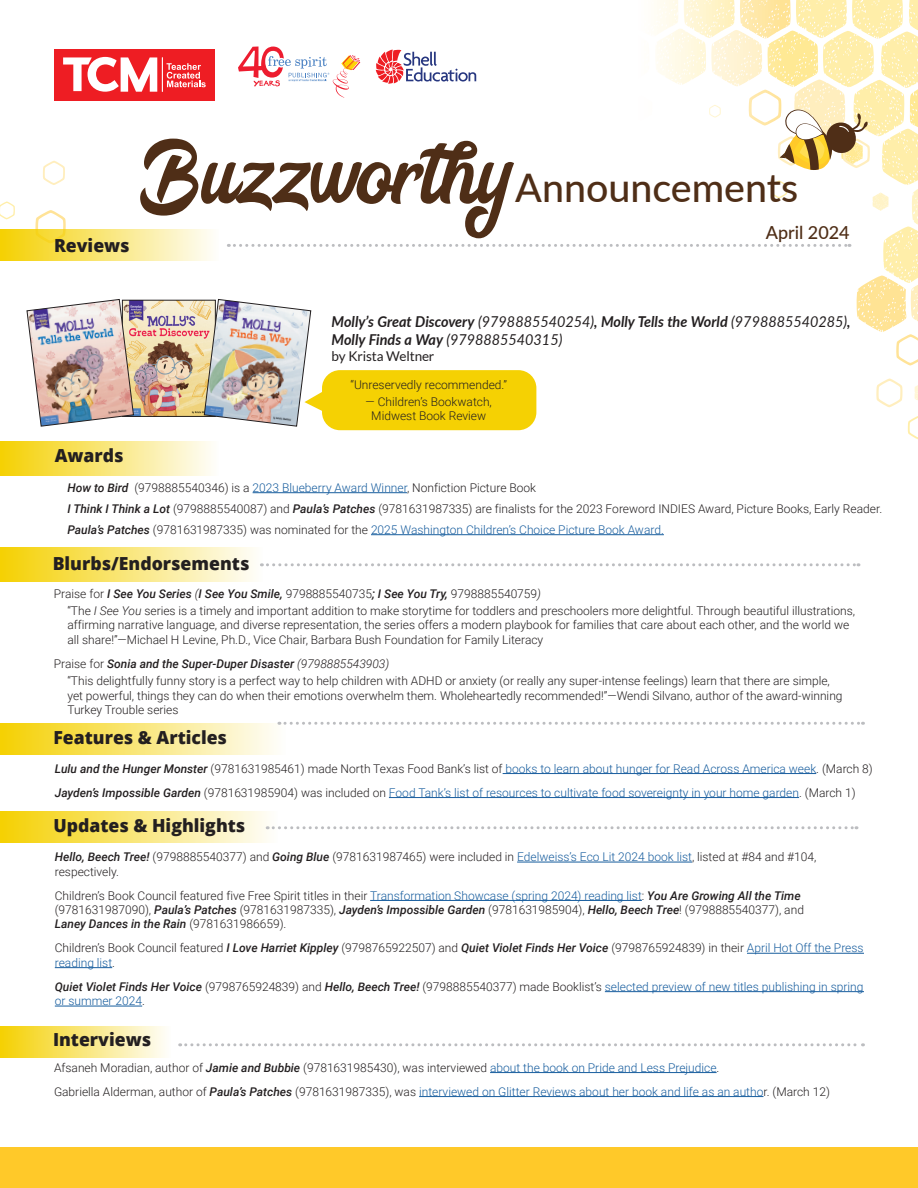
<style>
.page{position:relative;width:918px;height:1188px;background:#fff}
.page>*{position:absolute;margin:0;border:0;box-sizing:border-box;transform-origin:0 0}
.t1{font:108px "Bring Heart";color:#4f2e17}
.t2{font:500 39.3px "Lato";color:#4f2e17}
.Headline{font:800 18px "Open Sans";color:#231f20}
.t3{font:500 18px "Lato";color:#4f2e17}
.Body_Header{font:italic 700 15px/18px "Lato";color:#231f20;scale:.96 1}
.Body_Header-2{font:13.5px "Lato";letter-spacing:-.01em;color:#231f20}
.Praise_Indent{font:300 12px/14.4px "Roboto";color:#231f20}
.Highlight_Text{font:300 12px/14.4px "Roboto";color:#231f20}
.Highlight_Text-2{font:300 12px/14.4px "Roboto";color:#175d9e}
.Sub-Bullets{font:300 12px "Roboto";color:#231f20}
.Advance_Praise{font:italic 500 12px "Roboto";color:#231f20}
.Praise_Indent-2{font:300 12px "Roboto";color:#175d9e}
.Reviews{font:300 12px/14.4px "Roboto";color:#231f20;text-align:center}
.s1{font-weight:400}
.s2{font-weight:500;font-style:italic}
.s3{color:#175d9e}
.s4{font-weight:500;font-style:italic;color:#231f20}
.s5{color:#231f20}
.s6{font-weight:300;font-style:normal}
.s7{font-weight:300}
.s8{font-style:italic}
</style>
<div class="page">
<div style="left:0;top:1148px;width:918px;height:40px;background:#ffc929"></div>
<div style="left:0;top:441px;width:219px;height:34px;background:linear-gradient(to right,#f5d103,#fefefc)"></div>
<hr style="left:253px;top:492px;width:154px;height:1px;background:#175d9e">
<hr style="left:371px;top:534px;width:293px;height:1px;background:#175d9e">
<hr style="left:503px;top:773px;width:313px;height:1px;background:#175d9e">
<hr style="left:389px;top:797px;width:410px;height:1px;background:#175d9e">
<div style="left:0;top:723px;width:285px;height:32px;background:linear-gradient(to right,#f5d002,#fefefc)"></div>
<hr style="left:517px;top:862px;width:175px;height:1px;background:#175d9e">
<hr style="left:370px;top:900px;width:272px;height:1px;background:#175d9e">
<hr style="left:747px;top:953px;width:117px;height:1px;background:#175d9e">
<hr style="left:55px;top:967px;width:57px;height:1px;background:#175d9e">
<hr style="left:605px;top:991px;width:259px;height:1px;background:#175d9e">
<hr style="left:55px;top:1006px;width:87px;height:1px;background:#175d9e">
<div style="left:0;top:812px;width:277px;height:31px;background:linear-gradient(to right,#f5d102,#fefefb)"></div>
<div style="left:0;top:1026px;width:171px;height:32px;background:linear-gradient(to right,#f5d103,#fefefc)"></div>
<hr style="left:490px;top:1072px;width:227px;height:1px;background:#175d9e">
<hr style="left:419px;top:1096px;width:344px;height:1px;background:#175d9e">
<svg style="left:180px;top:1043px;width:684px;height:3px"></svg>
<svg style="left:267px;top:826px;width:590px;height:3px"></svg>
<svg style="left:279px;top:722px;width:585px;height:3px"></svg>
<div style="left:0;top:547px;width:262px;height:35px;background:linear-gradient(to right,#f5d103,#fefefa)"></div>
<svg style="left:261px;top:563px;width:598px;height:3px"></svg>
<svg style="left:0;top:0;width:918px;height:439px"></svg>
<p class="Headline" style="left:54px;top:231px;width:77px">Reviews</p>
<p class="t1" style="left:140px;top:116px;width:370px">Buzzworthy</p>
<p class="t2" style="left:515px;top:160px;width:284px">Announcements</p>
<p class="t3" style="left:766px;top:220px;width:85px">April 2024</p>
<p class="Body_Header" style="left:332px;top:312px;width:542px">Molly’s Great Discovery <span class="s1">(9798885540254)</span>, Molly Tells the World <span class="s1">(9798885540285)</span>,<br>Molly Finds a Way <span class="s1">(9798885540315)</span></p>
<p class="Body_Header-2" style="left:332px;top:349px;width:104px">by Krista Weltner</p>
<p class="Reviews" style="left:350px;top:377px;width:158px">“Unreservedly recommended.”</p>
<p class="Reviews" style="left:366px;top:394px;width:128px">— Children’s Bookwatch,<br>Midwest Book Review</p>
<p class="Headline" style="left:55px;top:442px;width:70px">Awards</p>
<p class="Praise_Indent" style="left:67px;top:480px;width:470px"><span class="s2">How to Bird</span> (9798885540346) is a <span class="s3">2023 Blueberry Award Winner</span>, Nonfiction Picture Book</p>
<p class="Praise_Indent" style="left:67px;top:501px;width:816px"><span class="s2">I Think I Think a Lot</span> (9798885540087) and <span class="s2">Paula’s Patches</span> (9781631987335) are finalists for the 2023 Foreword INDIES Award, Picture Books, Early Reader.</p>
<p class="Praise_Indent-2" style="left:67px;top:521px;width:598px"><span class="s4">Paula’s Patches</span> <span class="s5">(9781631987335) was nominated for the</span> 2025 Washington Children’s Choice Picture Book Award.</p>
<p class="Headline" style="left:53px;top:550px;width:198px">Blurbs/Endorsements</p>
<p class="Advance_Praise" style="left:54px;top:585px;width:489px"><span class="s6">Praise for</span> I See You Series <span class="s7">(</span>I See You Smile, <span class="s6">9798885540735</span>; I See You Try, <span class="s6">9798885540759</span><span class="s7">)</span></p>
<p class="Praise_Indent" style="left:67px;top:603px;width:789px">“The <span class="s8">I See You</span> series is a timely and important addition to make storytime for toddlers and preschoolers more delightful. Through beautiful illustrations, affirming narrative language, and diverse representation, the series offers a modern playbook for families that care about each other, and the world we all share!”—Michael H Levine, Ph.D., Vice Chair, Barbara Bush Foundation for Family Literacy</p>
<p class="Advance_Praise" style="left:54px;top:655px;width:337px"><span class="s6">Praise for</span> Sonia and the Super-Duper Disaster <span class="s7">(9798885543903)</span></p>
<p class="Praise_Indent" style="left:67px;top:673px;width:777px">“This delightfully funny story is a perfect way to help children with ADHD or anxiety (or really any super-intense feelings) learn that there are simple, yet powerful, things they can do when their emotions overwhelm them. Wholeheartedly recommended!”—Wendi Silvano, author of the award-winning<br>Turkey Trouble series</p>
<p class="Headline" style="left:53px;top:724px;width:175px">Features &amp; Articles</p>
<p class="Highlight_Text" style="left:55px;top:761px;width:820px"><span class="s2">Lulu and the Hunger Monster</span> (9781631985461) made North Texas Food Bank’s list of <span class="s3">books to learn about hunger for Read Across America week</span>. (March 8)</p>
<p class="Highlight_Text-2" style="left:55px;top:785px;width:802px"><span class="s4">Jayden’s Impossible Garden</span> <span class="s5">(9781631985904) was included on</span> Food Tank’s list of resources to cultivate food sovereignty in your home garden<span class="s5">. (March 1)</span></p>
<p class="Headline" style="left:53px;top:812px;width:193px">Updates &amp; Highlights</p>
<p class="Highlight_Text" style="left:55px;top:849px;width:763px"><span class="s2">Hello, Beech Tree!</span> (9798885540377) and <span class="s2">Going Blue</span> (9781631987465) were included in <span class="s3">Edelweiss’s Eco Lit 2024 book list</span>, listed at #84 and #104, respectively.</p>
<p class="Highlight_Text" style="left:55px;top:888px;width:751px">Children’s Book Council featured five Free Spirit titles in their <span class="s3">Transformation Showcase (spring 2024) reading list</span>: <span class="s2">You Are Growing All the Time </span>(9781631987090), <span class="s2">Paula’s Patches</span> (9781631987335), <span class="s2">Jayden’s Impossible Garden</span> (9781631985904), <span class="s2">Hello, Beech Tree</span>! (9798885540377), and<br><span class="s2">Laney Dances in the Rain</span> (9781631986659).</p>
<p class="Highlight_Text" style="left:55px;top:940px;width:810px">Children’s Book Council featured <span class="s2">I Love Harriet Kippley</span> (9798765922507) and <span class="s2">Quiet Violet Finds Her Voice</span> (9798765924839) in their <span class="s3">April Hot Off the Press reading list</span>.</p>
<p class="Highlight_Text-2" style="left:55px;top:979px;width:810px"><span class="s4">Quiet Violet Finds Her Voice</span> <span class="s5">(9798765924839) and</span> <span class="s4">Hello, Beech Tree!</span> <span class="s5">(9798885540377) made Booklist’s</span> selected preview of new titles publishing in spring or summer 2024<span class="s5">.</span></p>
<p class="Headline" style="left:53px;top:1026px;width:100px">Interviews</p>
<p class="Sub-Bullets" style="left:54px;top:1059px;width:667px">Afsaneh Moradian, author of <span class="s2">Jamie and Bubbie</span> (9781631985430), was interviewed <span class="s3">about the book on Pride and Less Prejudice</span>.</p>
<p class="Sub-Bullets" style="left:54px;top:1083px;width:778px">Gabriella Alderman, author of <span class="s2">Paula’s Patches</span> (9781631987335), was <span class="s3">interviewed on Glitter Reviews about her book and life as an autho</span>r. (March 12)</p>
</div>
